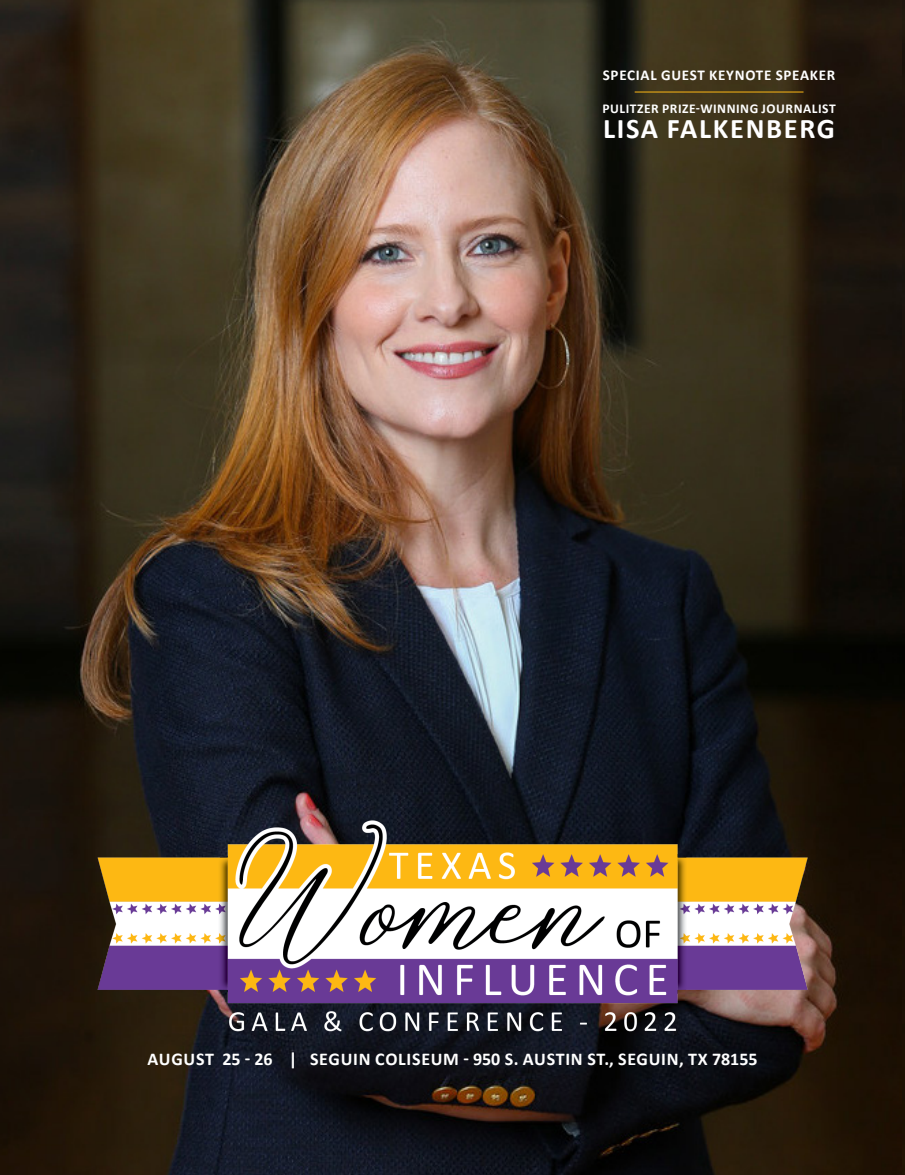
<style>
.page{position:relative;width:905px;height:1175px;background:#fff}
.page>*{position:absolute;margin:0;border:0;box-sizing:border-box;transform-origin:0 0}
.t1{font:700 28.5px "Calibri";letter-spacing:.06em;color:#fff}
.t2{font:700 18px "Calibri";letter-spacing:.04em;color:#fff}
.t3{font:700 15px "Calibri";letter-spacing:.05em;color:#fff}
.t4{font:700 13.5px "Calibri";letter-spacing:.04em;color:#fff}
</style>
<div class="page">
<img style="left:901px;top:0;width:3px;height:1174px">
<img style="left:0;top:0;width:901px;height:1174px">
<img style="left:91px;top:818px;width:722px;height:235px">
<hr style="left:634px;top:92px;width:169px;height:1px;background:#fdb716">
<p class="t3" style="left:602px;top:66px;width:234px">SPECIAL GUEST KEYNOTE SPEAKER</p>
<p class="t4" style="left:602px;top:100px;width:235px">PULITZER PRIZE-WINNING JOURNALIST</p>
<h1 class="t1" style="left:603px;top:111px;width:233px">LISA FALKENBERG</h1>
<p class="t2" style="left:148px;top:1048px;width:611px">AUGUST 25 - 26 | SEGUIN COLISEUM - 950 S. AUSTIN ST., SEGUIN, TX 78155</p>
</div>
